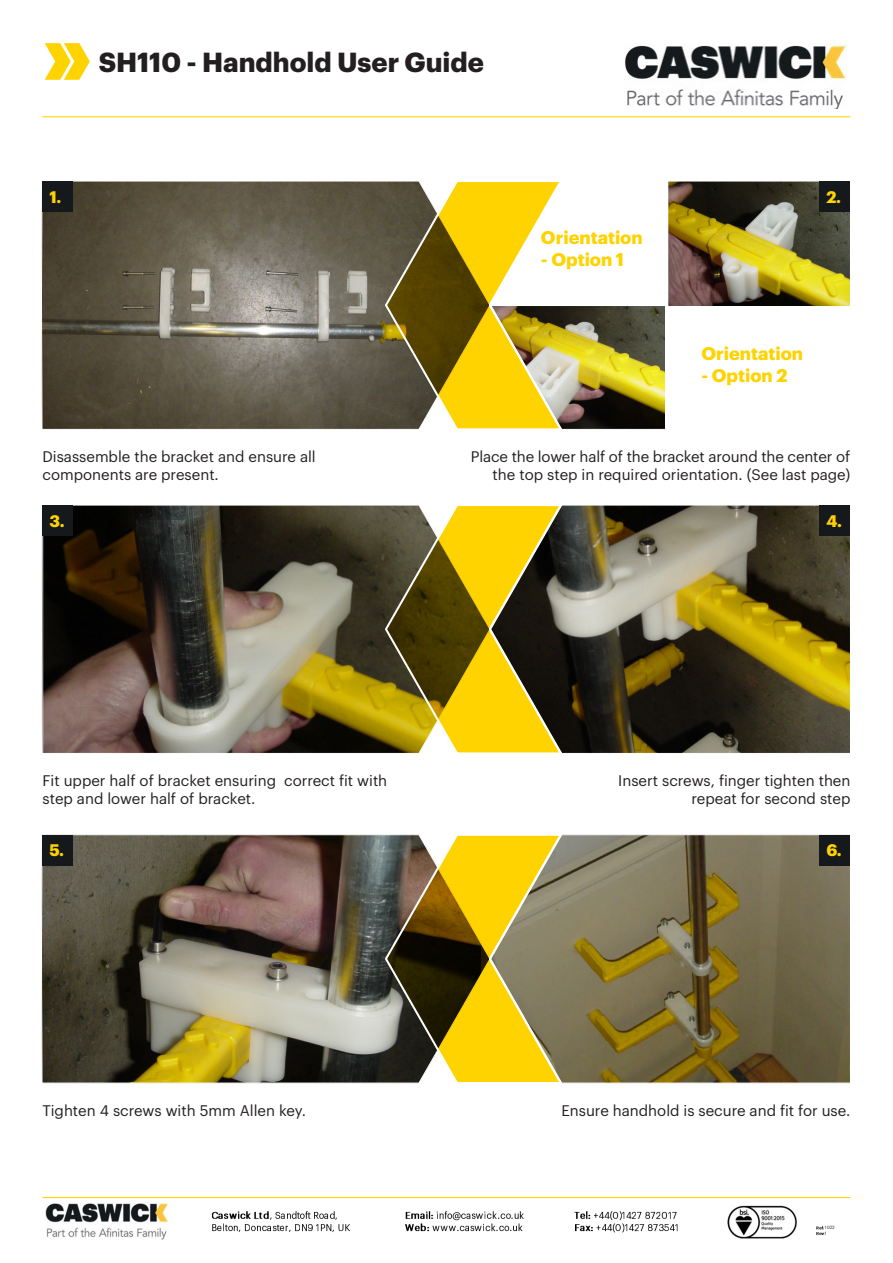
<style>
.page{position:relative;width:893px;height:1263px;background:#fff}
.page>*{position:absolute;margin:0;border:0;box-sizing:border-box;transform-origin:0 0}
.t1{font:700 27px "Graphik";color:#231f20}
.t2{font:700 18px "Graphik";color:#fed300}
.t3{font:700 16.35px "Graphik";color:#fed300}
.t4{font:15px/18px "Graphik";color:#231f20}
.t5{font:4.5px "Graphik";color:#231f20}
</style>
<div class="page">
<img style="left:668px;top:181px;width:182px;height:125px">
<hr style="left:43px;top:116px;width:807px;height:1px;background:#fed300">
<hr style="left:43px;top:1197px;width:807px;height:1px;background:#fed300">
<svg style="left:45px;top:43px;width:45px;height:37px"></svg>
<svg style="left:41px;top:181px;width:343px;height:249px;background:#696253"></svg>
<img style="left:565px;top:306px;width:100px;height:124px">
<svg style="left:384px;top:181px;width:181px;height:249px"></svg>
<div style="left:43px;top:182px;width:30px;height:30px;background:#15191c"></div>
<div style="left:819px;top:182px;width:31px;height:30px;background:#15191c"></div>
<svg style="left:565px;top:505px;width:285px;height:248px;background:#615832"></svg>
<img style="left:41px;top:505px;width:343px;height:248px">
<svg style="left:384px;top:505px;width:181px;height:248px;background:#927d1a"></svg>
<div style="left:43px;top:506px;width:30px;height:30px;background:#15191c"></div>
<div style="left:819px;top:506px;width:31px;height:30px;background:#15191c"></div>
<svg style="left:565px;top:834px;width:285px;height:250px;background:#796d49"></svg>
<img style="left:41px;top:834px;width:343px;height:250px">
<svg style="left:384px;top:834px;width:181px;height:250px;background:#9e8a32"></svg>
<div style="left:43px;top:835px;width:30px;height:31px;background:#15191c"></div>
<div style="left:819px;top:835px;width:31px;height:31px;background:#15191c"></div>
<img style="left:625px;top:43px;width:222px;height:65px">
<img style="left:45px;top:1203px;width:780px;height:37px">
<p class="t1" style="left:99px;top:41px;width:387px">SH110 - Handhold User Guide</p>
<p class="t3" style="left:49px;top:184px;width:13px">1.</p>
<p class="t3" style="left:826px;top:184px;width:16px">2.</p>
<p class="t2" style="left:541px;top:224px;width:103px">Orientation</p>
<p class="t2" style="left:541px;top:246px;width:85px">- Option 1</p>
<p class="t2" style="left:701px;top:340px;width:103px">Orientation</p>
<p class="t2" style="left:701px;top:362px;width:88px">- Option 2</p>
<p class="t4" style="left:43px;top:447px;width:275px">Disassemble the bracket and ensure all components are present.</p>
<p class="t4" style="left:471px;top:447px;width:381px;text-align:right">Place the lower half of the bracket around the center of the top step in required orientation. (See last page)</p>
<p class="t3" style="left:49px;top:508px;width:17px">3.</p>
<p class="t3" style="left:826px;top:508px;width:17px">4.</p>
<p class="t4" style="left:43px;top:771px;width:346px">Fit upper half of bracket ensuring correct fit with step and lower half of bracket.</p>
<p class="t4" style="left:618px;top:771px;width:234px;text-align:right">Insert screws, finger tighten then repeat for second step</p>
<p class="t3" style="left:49px;top:838px;width:16px">5.</p>
<p class="t3" style="left:826px;top:838px;width:17px">6.</p>
<p class="t4" style="left:43px;top:1100px;width:265px">Tighten 4 screws with 5mm Allen key.</p>
<p class="t4" style="left:561px;top:1100px;width:291px">Ensure handhold is secure and fit for use.</p>
<p class="t5" style="left:825px;top:1224px;width:11px">1022</p>
<p class="t5" style="left:825px;top:1229px;width:3px">1</p>
</div>
